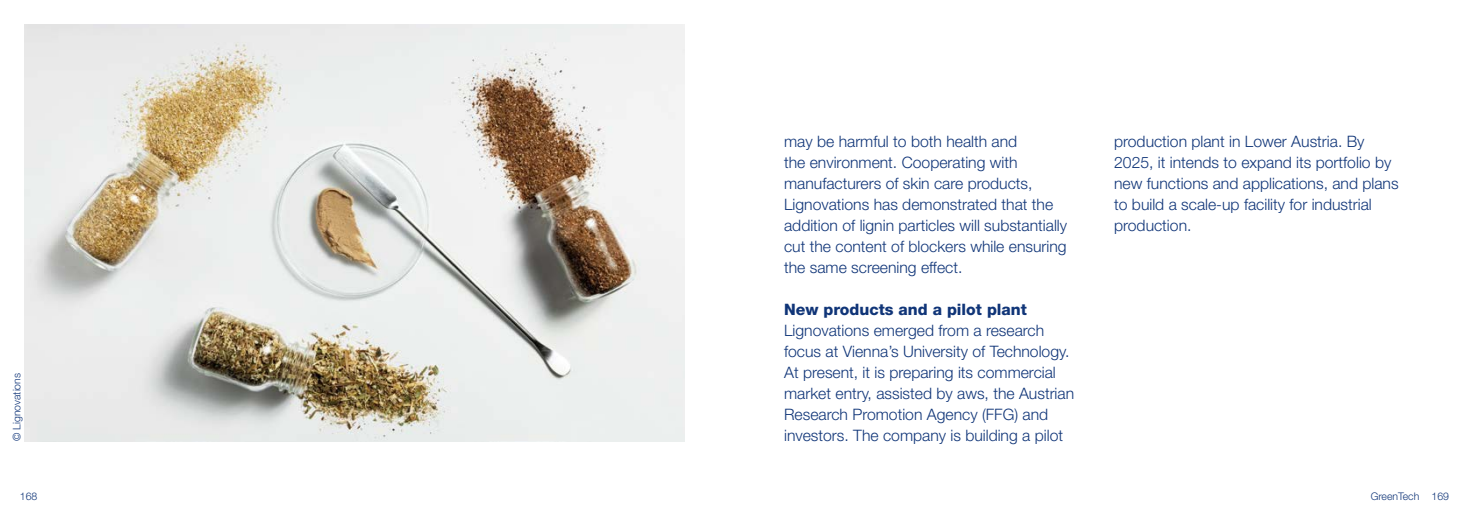
<style>
.page{position:relative;width:1469px;height:521px;background:#fff}
.page>*{position:absolute;margin:0;border:0;box-sizing:border-box;transform-origin:0 0}
.P_Lauftext{font:300 15.75px/21px "Helvetica Neue LT Std";color:#103578}
.H5_fette_überschrift{font:800 15.75px "Helvetica Neue LT Std";color:#103578}
.t1{font:300 10.5px "Helvetica Neue LT Std";color:#103578}
</style>
<div class="page">
<img style="left:25px;top:25px;width:660px;height:416px">
<p class="t1" style="left:10px;top:441px;width:70px;rotate:-90deg">© Lignovations</p>
<p class="t1" style="left:20px;top:490px;width:19px">168</p>
<p class="P_Lauftext" style="left:784px;top:131px;width:284px">may be harmful to both health and<br>the environment. Cooperating with manufacturers of skin care products, Lignovations has demonstrated that the addition of lignin particles will substantially cut the content of blockers while ensuring the same screening effect.</p>
<h5 class="H5_fette_überschrift" style="left:784px;top:300px;width:244px">New products and a pilot plant</h5>
<p class="P_Lauftext" style="left:784px;top:320px;width:291px">Lignovations emerged from a research focus at Vienna’s University of Technology.<br>At present, it is preparing its commercial market entry, assisted by aws, the Austrian Research Promotion Agency (FFG) and investors. The company is building a pilot</p>
<p class="P_Lauftext" style="left:1114px;top:131px;width:286px">production plant in Lower Austria. By 2025, it intends to expand its portfolio by new functions and applications, and plans to build a scale-up facility for industrial production.</p>
<p class="t1" style="left:1370px;top:490px;width:80px">GreenTech 169</p>
</div>
